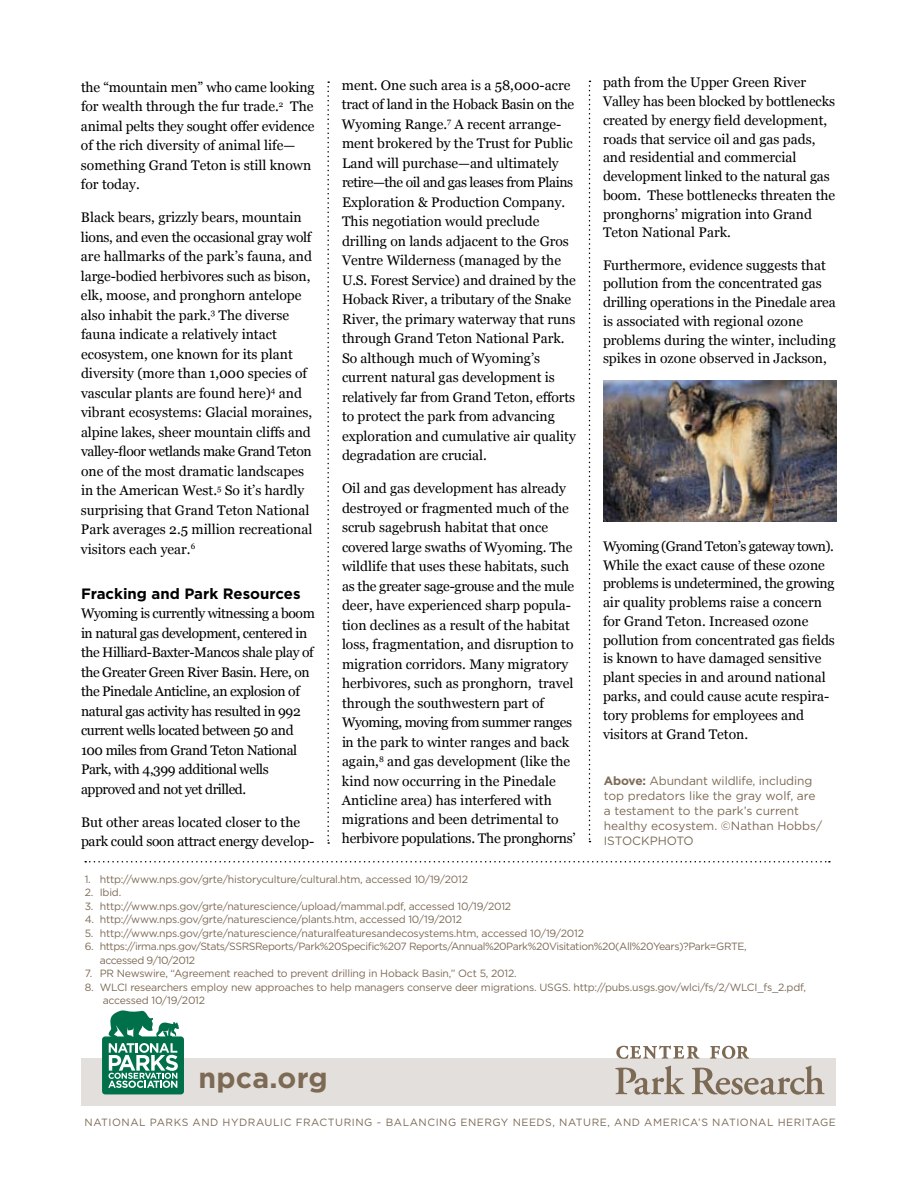
<style>
.page{position:relative;width:918px;height:1188px;background:#fff}
.page>*{position:absolute;margin:0;border:0;box-sizing:border-box;transform-origin:0 0}
.t1{font:700 28.5px "Gotham";letter-spacing:.01em;color:#7d6a55}
.t2{font:700 15px "Gotham";color:#000}
.t3{font:13.8px/19.5px "Georgia";color:#000}
.t4{font:13.8px/19.5px "Georgia";letter-spacing:-.03em;color:#000}
.t5{font:12px/15px "Gotham";color:#7d6a55}
.t6{font:10.5px "Gotham";letter-spacing:-.02em;color:#7d6a55}
.t7{font:10.5px "Gotham";letter-spacing:-.04em;color:#7d6a55}
.t8{font:10.5px "Gotham";letter-spacing:.05em;color:#7d6a55}
.s1{font-weight:700}
</style>
<div class="page">
<div style="left:82px;top:1059px;width:754px;height:47px;background:#e3dfdc"></div>
<svg style="left:102px;top:1010px;width:82px;height:84px"></svg>
<svg style="left:615px;top:1066px;width:210px;height:29px"></svg>
<svg style="left:616px;top:1046px;width:133px;height:13px"></svg>
<svg style="left:327px;top:81px;width:2px;height:763px"></svg>
<svg style="left:589px;top:81px;width:2px;height:761px"></svg>
<svg style="left:85px;top:861px;width:745px;height:1px"></svg>
<img style="left:604px;top:380px;width:232px;height:142px">
<p class="t3" style="left:81px;top:78px;width:235px">the “mountain men” who came looking for wealth through the fur trade.<sup>2</sup> The animal pelts they sought offer evidence of the rich diversity of animal life— something Grand Teton is still known for today.</p>
<p class="t3" style="left:81px;top:208px;width:233px">Black bears, grizzly bears, mountain lions, and even the occasional gray wolf are hallmarks of the park’s fauna, and large-bodied herbivores such as bison, elk, moose, and pronghorn antelope also inhabit the park.<sup>3</sup> The diverse fauna indicate a relatively intact ecosystem, one known for its plant diversity (more than 1,000 species of vascular plants are found here)<sup>4</sup> and vibrant ecosystems: Glacial moraines, alpine lakes, sheer mountain cliffs and valley-floor wetlands make Grand Teton one of the most dramatic landscapes in the American West.<sup>5</sup> So it’s hardly surprising that Grand Teton National Park averages 2.5 million recreational visitors each year.<sup>6</sup></p>
<p class="t2" style="left:81px;top:585px;width:221px">Fracking and Park Resources</p>
<p class="t4" style="left:81px;top:604px;width:235px">Wyoming is currently witnessing a boom in natural gas development, centered in the Hilliard-Baxter-Mancos shale play of the Greater Green River Basin. Here, on the Pinedale Anticline, an explosion of natural gas activity has resulted in 992 current wells located between 50 and 100 miles from Grand Teton National Park, with 4,399 additional wells approved and not yet drilled.</p>
<p class="t3" style="left:81px;top:813px;width:235px">But other areas located closer to the park could soon attract energy develop-</p>
<p class="t3" style="left:342px;top:76px;width:235px">ment. One such area is a 58,000-acre tract of land in the Hoback Basin on the Wyoming Range.<sup>7</sup> A recent arrange&shy;ment brokered by the Trust for Public Land will purchase—and ultimately retire—the oil and gas leases from Plains Exploration &amp; Production Company.<br>This negotiation would preclude drilling on lands adjacent to the Gros Ventre Wilderness (managed by the U.S. Forest Service) and drained by the Hoback River, a tributary of the Snake River, the primary waterway that runs through Grand Teton National Park.<br>So although much of Wyoming’s current natural gas development is relatively far from Grand Teton, efforts to protect the park from advancing exploration and cumulative air quality degradation are crucial.</p>
<p class="t3" style="left:342px;top:479px;width:235px">Oil and gas development has already destroyed or fragmented much of the scrub sagebrush habitat that once covered large swaths of Wyoming. The wildlife that uses these habitats, such as the greater sage-grouse and the mule deer, have experienced sharp popula&shy;tion declines as a result of the habitat loss, fragmentation, and disruption to migration corridors. Many migratory herbivores, such as pronghorn, travel through the southwestern part of Wyoming, moving from summer ranges in the park to winter ranges and back again,<sup>8</sup> and gas development (like the kind now occurring in the Pinedale Anticline area) has interfered with migrations and been detrimental to herbivore populations. The pronghorns’</p>
<p class="t3" style="left:603px;top:74px;width:234px;line-height:18.8px">path from the Upper Green River Valley has been blocked by bottlenecks created by energy field development, roads that service oil and gas pads, and residential and commercial development linked to the natural gas boom. These bottlenecks threaten the pronghorns’ migration into Grand Teton National Park.</p>
<p class="t3" style="left:603px;top:256px;width:234px;line-height:18.8px">Furthermore, evidence suggests that pollution from the concentrated gas drilling operations in the Pinedale area is associated with regional ozone problems during the winter, including spikes in ozone observed in Jackson,</p>
<p class="t3" style="left:603px;top:537px;width:233px;line-height:18.8px">Wyoming (Grand Teton’s gateway town).<br>While the exact cause of these ozone problems is undetermined, the growing air quality problems raise a concern for Grand Teton. Increased ozone pollution from concentrated gas fields is known to have damaged sensitive plant species in and around national parks, and could cause acute respira&shy;tory problems for employees and visitors at Grand Teton.</p>
<p class="t5" style="left:604px;top:773px;width:220px"><span class="s1">Above:</span> Abundant wildlife, including top predators like the gray wolf, are a testament to the park’s current healthy ecosystem. ©Nathan Hobbs/<br>ISTOC</p>
<p class="t5" style="left:641px;top:833px;width:36px">KPHOTO</p>
<p class="t6" style="left:85px;top:873px;width:385px">1. http://www.nps.gov/grte/historyculture/cultural.htm, accessed 10/19/2012</p>
<p class="t6" style="left:85px;top:887px;width:38px">2. I bid.</p>
<p class="t6" style="left:85px;top:900px;width:428px">3. http://www.nps.gov/grte/naturescience/upload/mammal.pdf, accessed 10/19/2012</p>
<p class="t6" style="left:85px;top:914px;width:379px">4. http://www.nps.gov/grte/naturescience/plants.htm, accessed 10/19/2012</p>
<p class="t6" style="left:85px;top:927px;width:501px">5. http://www.nps.gov/grte/naturescience/naturalfeaturesandecosystems.htm, accessed 10/19/2012</p>
<p class="t6" style="left:85px;top:941px;width:153px">6. https://irma.nps.gov/Stats/SSRSR</p>
<p class="t7" style="left:262px;top:941px;width:462px">eports/Park%20Specific%207 Reports/Annual%20Park%20Visitation%20(All%20Years)?Park=GRT</p>
<p class="t6" style="left:737px;top:941px;width:11px">E,</p>
<p class="t7" style="left:100px;top:954px;width:97px">accessed 9/10/2012</p>
<p class="t6" style="left:85px;top:968px;width:433px">7. PR Newswire, “Agreement reached to prevent drilling in Hoback Basin,” Oct 5, 2012.</p>
<p class="t6" style="left:85px;top:981px;width:33px">8. WLCI</p>
<p class="t6" style="left:130px;top:981px;width:417px">researchers employ new approaches to help managers conserve deer migrations. USGS</p>
<p class="t6" style="left:568px;top:981px;width:239px">. http://pubs.usgs.gov/wlci/fs/2/WLCI_fs_2.pdf,</p>
<p class="t6" style="left:103px;top:995px;width:104px">accessed 10/19/2012</p>
<h1 class="t1" style="left:198px;top:1061px;width:131px">npca.org</h1>
<p class="t6" style="left:85px;top:1117px;width:9px">NATIONAL</p>
<p class="t6" style="left:150px;top:1117px;width:52px">PAR KS AND</p>
<p class="t6" style="left:223px;top:1117px;width:17px">HYDRAULIC</p>
<p class="t6" style="left:296px;top:1117px;width:16px">FRACTURING</p>
<p class="t8" style="left:377px;top:1117px;width:145px">~ Balancing Energy Nee</p>
<p class="t8" style="left:537px;top:1117px;width:299px">ds, Nature, and America’s National Heritage</p>
</div>
